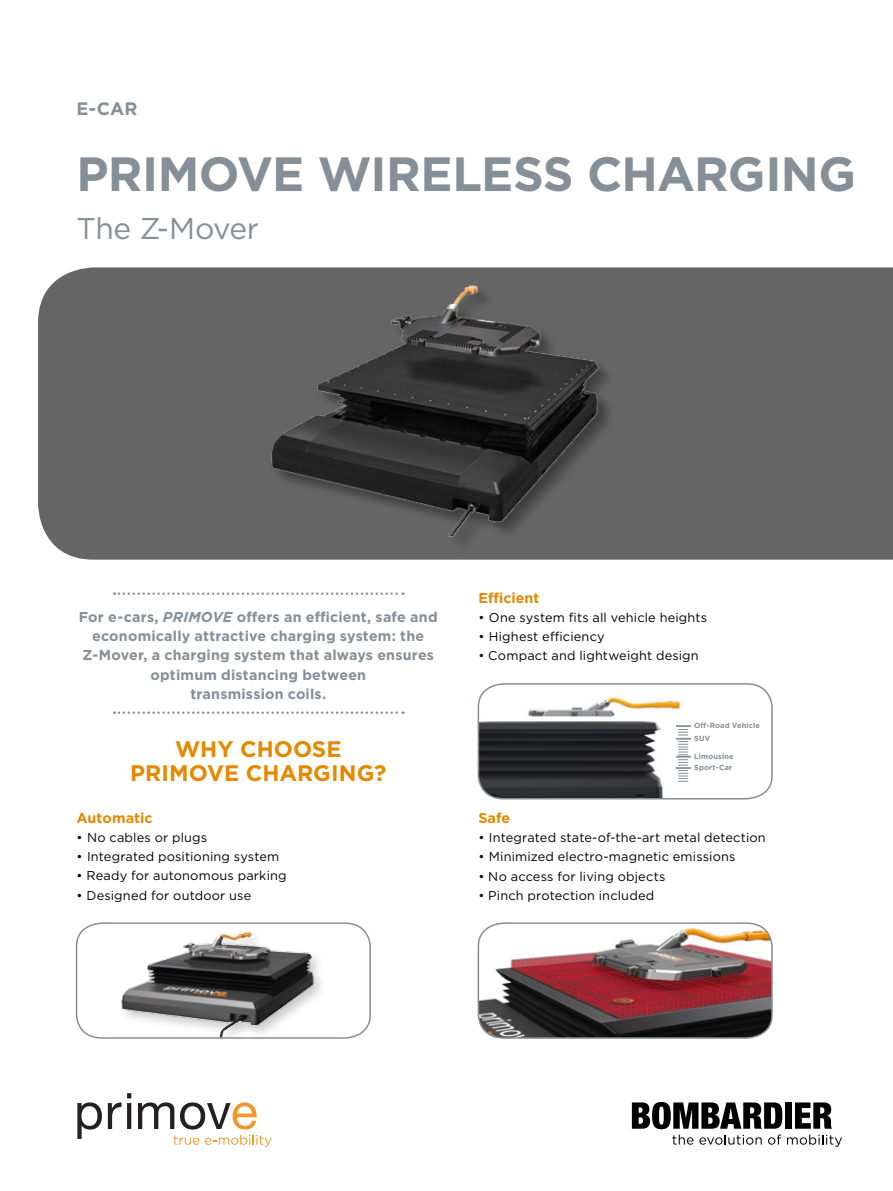
<style>
.page{position:relative;width:893px;height:1191px;background:#fff}
.page>*{position:absolute;margin:0;border:0;box-sizing:border-box;transform-origin:0 0}
.t1{font:700 48px "Gotham";letter-spacing:-.01em;color:#848f98}
.t2{font:30px "Gotham";letter-spacing:-.015em;color:#848f98}
.t3{font:700 22.5px/24px "Gotham";color:#e48900;text-align:center}
.t4{font:700 18px "Gotham";color:#848f98}
.t5{font:700 14.25px/19.2px "Gotham";letter-spacing:.015em;color:#848f98;text-align:center}
.t6{font:700 14.25px "Gotham";color:#e48900}
.t7{font:12.75px "Gotham";letter-spacing:.015em;color:#000}
.t8{font:700 7.35px/12.3px "Gotham";letter-spacing:.02em;color:#848f98}
.s1{font-style:italic}
</style>
<div class="page">
<svg style="left:114px;top:592px;width:290px;height:3px"></svg>
<svg style="left:114px;top:711px;width:290px;height:3px"></svg>
<svg style="left:632px;top:1102px;width:210px;height:44px"></svg>
<svg style="left:77px;top:1102px;width:25px;height:36px"></svg>
<svg style="left:108px;top:1102px;width:13px;height:27px"></svg>
<svg style="left:127px;top:1093px;width:4px;height:5px"></svg>
<hr style="left:127px;top:1103px;width:4px;height:26px;background:#241f21">
<svg style="left:138px;top:1102px;width:134px;height:44px"></svg>
<div style="left:38px;top:267px;width:855px;height:292px;background:#656565"></div>
<img style="left:477px;top:922px;width:296px;height:117px">
<svg style="left:75px;top:922px;width:296px;height:117px"></svg>
<div style="left:274px;top:289px;width:342px;height:265px;background:#656565"></div>
<div style="left:268px;top:282px;width:342px;height:265px;background:#656565"></div>
<img style="left:237px;top:267px;width:409px;height:269px">
<svg style="left:477px;top:683px;width:296px;height:117px"></svg>
<h3 class="t4" style="left:77px;top:96px;width:62px">E-CAR</h3>
<h1 class="t1" style="left:77px;top:143px;width:781px">PRIMOVE WIRELESS CHARGING</h1>
<h2 class="t2" style="left:77px;top:209px;width:184px">The Z-Mover</h2>
<p class="t5" style="left:79px;top:607px;width:360px">For e-cars, <span class="s1">PRIMOVE</span> offers an efficient, safe and economically attractive charging system: the Z-Mover, a charging system that always ensures optimum distancing between<br>transmission coils.</p>
<h3 class="t3" style="left:130px;top:737px;width:258px">WHY CHOOSE<br>PRIMOVE CHARGING?</h3>
<p class="t6" style="left:77px;top:808px;width:78px">Automatic</p>
<p class="t7" style="left:77px;top:829px;width:132px">• No cables or plugs</p>
<p class="t7" style="left:77px;top:848px;width:204px">• Integrated positioning system</p>
<p class="t7" style="left:77px;top:867px;width:212px">• Ready for autonomous parking</p>
<p class="t7" style="left:77px;top:887px;width:176px">• Designed for outdoor use</p>
<p class="t6" style="left:478px;top:588px;width:63px">Efficient</p>
<p class="t7" style="left:478px;top:609px;width:230px">• One system fits all vehicle heights</p>
<p class="t7" style="left:478px;top:628px;width:128px">• Highest efficiency</p>
<p class="t7" style="left:478px;top:647px;width:222px">• Compact and lightweight design</p>
<p class="t8" style="left:694px;top:719px;width:67px">Off-Road Vehicle<br>SUV</p>
<p class="t8" style="left:694px;top:750px;width:41px;line-height:11.6px">Limousine<br>Sport-Car</p>
<p class="t6" style="left:478px;top:808px;width:33px">Safe</p>
<p class="t7" style="left:478px;top:829px;width:289px">• Integrated state-of-the-art metal detection</p>
<p class="t7" style="left:478px;top:848px;width:259px">• Minimized electro-magnetic emissions</p>
<p class="t7" style="left:478px;top:867px;width:189px">• No access for living objects</p>
<p class="t7" style="left:478px;top:887px;width:177px">• Pinch protection included</p>
</div>
